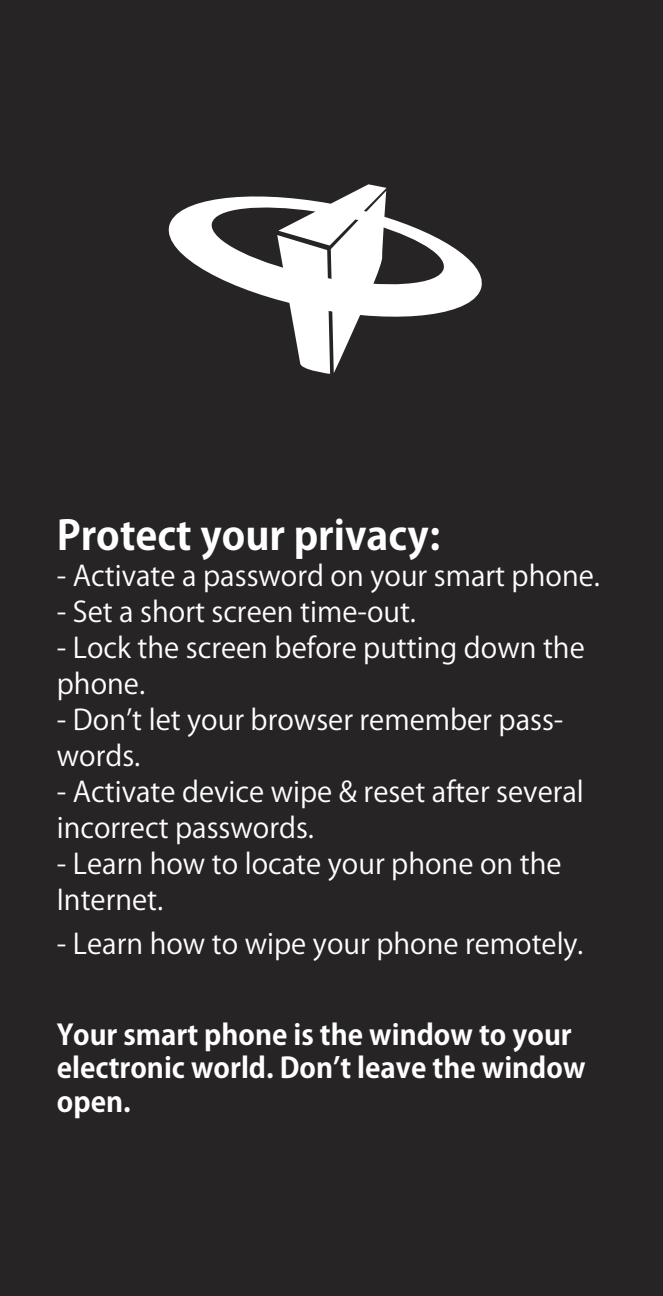
<style>
.page{position:relative;width:663px;height:1296px;background:#fff}
.page>*{position:absolute;margin:0;border:0;box-sizing:border-box;transform-origin:0 0}
.t1{font:700 40px "Koz Go Pr 6 N";color:#fff}
.t2{font:28px/36px "Koz Go Pr 6 N";color:#fff}
.t3{font:700 28px/33.6px "Koz Go Pr 6 N";color:#fff}
</style>
<div class="page">
<div style="left:0;top:0;width:662px;height:1296px;background:#272425"></div>
<svg style="left:293px;top:325px;width:63px;height:49px"></svg>
<svg style="left:168px;top:184px;width:314px;height:141px"></svg>
<p class="t1" style="left:57px;top:513px;width:385px">Protect your privacy:</p>
<p class="t2" style="left:57px;top:559px;width:544px">- Activate a password on your smart phone.</p>
<p class="t2" style="left:57px;top:595px;width:360px">- Set a short screen time-out.</p>
<p class="t2" style="left:57px;top:631px;width:529px">- Lock the screen before putting down the phone.</p>
<p class="t2" style="left:57px;top:703px;width:508px">- Don’t let your browser remember pass&shy;words.</p>
<p class="t2" style="left:57px;top:775px;width:528px">- Activate device wipe &amp; reset after several incorrect passwords.</p>
<p class="t2" style="left:57px;top:847px;width:506px">- Learn how to locate your phone on the<br>Internet.</p>
<p class="t2" style="left:57px;top:926px;width:527px">- Learn how to wipe your phone remotely.</p>
<p class="t3" style="left:57px;top:1018px;width:530px">Your smart phone is the window to your electronic world. Don’t leave the window open.</p>
</div>
